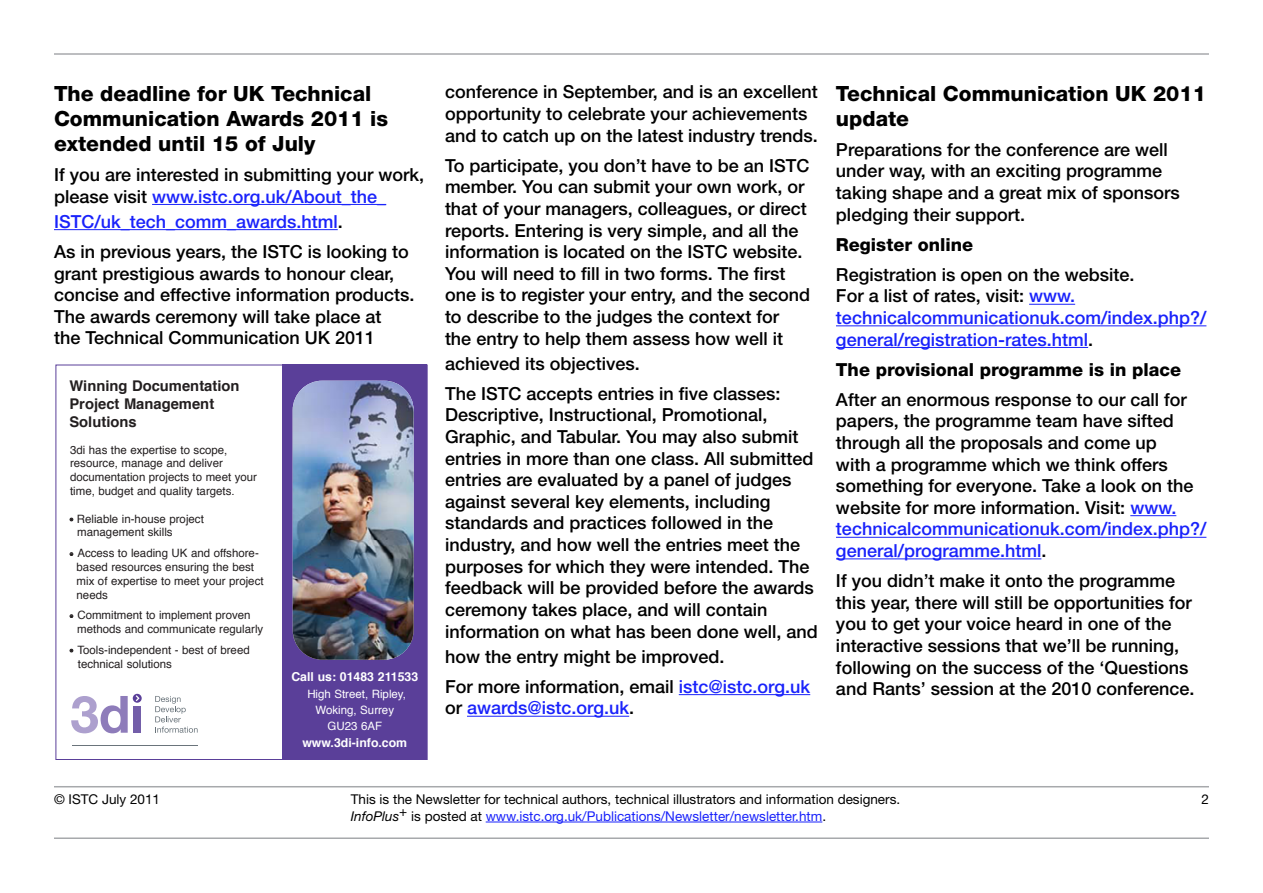
<style>
.page{position:relative;width:1263px;height:893px;background:#fff}
.page>*{position:absolute;margin:0;border:0;box-sizing:border-box;transform-origin:0 0}
.t1{font:800 21px/25.2px "Helvetica Neue";color:#000}
.t2{font:500 18px/21.6px "Helvetica Neue";color:#000}
.t3{font:500 18px/21.6px "Helvetica Neue";color:#1922fb}
.t4{font:800 18px "Helvetica Neue";color:#000}
.t5{font:700 14.7px/17.7px "Helvetica";color:#231f20}
.t6{font:13.5px/16.2px "Helvetica Neue";color:#000}
.t7{font:700 12.3px "Helvetica";color:#fff}
.t8{font:11.55px/13.8px "Helvetica";color:#231f20}
.t9{font:11.55px/16.4px "Helvetica";color:#fff;text-align:center}
.s1{color:#1922fb}
.s2{color:#000}
.s3{font-style:italic}
</style>
<div class="page">
<hr style="left:54px;top:53px;width:1155px;height:2px;background:#a7a9ac">
<hr style="left:54px;top:837px;width:1155px;height:2px;background:#a7a9ac">
<hr style="left:54px;top:786px;width:1155px;height:1px;background:#a7a9ac">
<hr style="left:486px;top:822px;width:336px;height:1px;background:#1922fb">
<div style="left:283px;top:364px;width:144px;height:395px;background:#5a3f99"></div>
<img style="left:293px;top:381px;width:121px;height:279px">
<svg style="left:155px;top:696px;width:43px;height:37px"></svg>
<svg style="left:71px;top:694px;width:71px;height:39px"></svg>
<hr style="left:72px;top:746px;width:126px;height:1px;background:#6a747b">
<hr style="left:152px;top:204px;width:234px;height:1px;background:#1922fb">
<hr style="left:54px;top:229px;width:284px;height:1px;background:#1922fb">
<hr style="left:679px;top:694px;width:131px;height:1px;background:#1922fb">
<hr style="left:467px;top:716px;width:162px;height:1px;background:#1922fb">
<hr style="left:1029px;top:304px;width:46px;height:1px;background:#1922fb">
<hr style="left:836px;top:325px;width:370px;height:1px;background:#1922fb">
<hr style="left:836px;top:347px;width:252px;height:1px;background:#1922fb">
<hr style="left:1130px;top:515px;width:46px;height:1px;background:#1922fb">
<hr style="left:836px;top:537px;width:370px;height:1px;background:#1922fb">
<hr style="left:836px;top:558px;width:205px;height:1px;background:#1922fb">
<svg style="left:70px;top:552px;width:3px;height:4px"></svg>
<p class="t1" style="left:54px;top:80px;width:336px">The deadline for UK Technical<br>Communication Awards 2011 is extended until 15 of July</p>
<p class="t2" style="left:54px;top:164px;width:372px">If you are interested in submitting your work, please visit <span class="s1">www.istc.org.uk/About_the_</span></p>
<p class="t2" style="left:54px;top:206px;width:356px;line-height:30.2px"><span class="s1">ISTC/uk_tech_comm_awards.html</span>.<br>As in previous years, the ISTC is looking to</p>
<p class="t2" style="left:54px;top:262px;width:362px">grant prestigious awards to honour clear, concise and effective information products.<br>The awards ceremony will take place at<br>the Technical Communication UK 2011</p>
<p class="t5" style="left:69px;top:377px;width:172px">Winning Documentation<br>Project Management<br>Solutions</p>
<p class="t8" style="left:70px;top:443px;width:189px">3di has the expertise to scope, resource, manage and deliver documentation projects to meet your time, budget and quality targets.</p>
<p class="t8" style="left:77px;top:512px;width:129px">Reliable in-house project management skills</p>
<p class="t8" style="left:77px;top:547px;width:189px">Access to leading UK and offshore&shy;based resources ensuring the best mix of expertise to meet your project needs</p>
<p class="t8" style="left:77px;top:609px;width:188px">Commitment to implement proven methods and communicate regularly</p>
<p class="t8" style="left:77px;top:643px;width:174px">Tools-independent - best of breed technical solutions</p>
<p class="t7" style="left:291px;top:667px;width:128px">Call us: 01483 211533</p>
<p class="t9" style="left:307px;top:686px;width:100px">High Street, Ripley,<br>Woking, Surrey<br>GU23 6AF</p>
<p class="t7" style="left:302px;top:733px;width:106px">www.3di-info.com</p>
<p class="t2" style="left:445px;top:81px;width:374px">conference in September, and is an excellent opportunity to celebrate your achievements and to catch up on the latest industry trends.</p>
<p class="t2" style="left:445px;top:154px;width:367px">To participate, you don’t have to be an ISTC member. You can submit your own work, or that of your managers, colleagues, or direct reports. Entering is very simple, and all the information is located on the ISTC website.<br>You will need to fill in two forms. The first one is to register your entry, and the second to describe to the judges the context for<br>the entry to help them assess how well it</p>
<p class="t2" style="left:445px;top:348px;width:337px;line-height:30.2px">achieved its objectives.<br>The ISTC accepts entries in five classes:</p>
<p class="t2" style="left:445px;top:404px;width:374px">Descriptive, Instructional, Promotional, Graphic, and Tabular. You may also submit entries in more than one class. All submitted entries are evaluated by a panel of judges against several key elements, including standards and practices followed in the industry, and how well the entries meet the purposes for which they were intended. The feedback will be provided before the awards ceremony takes place, and will contain information on what has been done well, and</p>
<p class="t2" style="left:445px;top:641px;width:367px;line-height:30.2px">how the entry might be improved.<br>For more information, email <span class="s1">istc@istc.org.uk</span></p>
<p class="t3" style="left:445px;top:697px;width:191px"><span class="s2">or</span> awards@istc.org.uk<span class="s2">.</span></p>
<p class="t1" style="left:836px;top:80px;width:371px">Technical Communication UK 2011 update</p>
<p class="t2" style="left:836px;top:138px;width:345px">Preparations for the conference are well under way, with an exciting programme taking shape and a great mix of sponsors pledging their support.</p>
<p class="t4" style="left:836px;top:234px;width:138px">Register online</p>
<p class="t3" style="left:836px;top:263px;width:372px"><span class="s2">Registration is open on the website.<br>For a list of rates, visit:</span> www. technicalcommunicationuk.com/index.php?/ general/registration-rates.html<span class="s2">.</span></p>
<p class="t4" style="left:836px;top:359px;width:347px">The provisional programme is in place</p>
<p class="t2" style="left:836px;top:388px;width:372px">After an enormous response to our call for papers, the programme team have sifted through all the proposals and come up<br>with a programme which we think offers something for everyone. Take a look on the website for more information. Visit: <span class="s1">www. technicalcommunicationuk.com/index.php?/ general/programme.html</span>.</p>
<p class="t2" style="left:836px;top:570px;width:360px">If you didn’t make it onto the programme this year, there will still be opportunities for you to get your voice heard in one of the interactive sessions that we’ll be running, following on the success of the ‘Questions and Rants’ session at the 2010 conference.</p>
<p class="t6" style="left:54px;top:791px;width:108px">© ISTC July 2011</p>
<p class="t6" style="left:1201px;top:791px;width:9px">2</p>
<p class="t6" style="left:351px;top:791px;width:551px">This is the Newsletter for technical authors, technical illustrators and information designers.<br><span class="s3">InfoPlus</span>+ is posted at <span class="s1">www.istc.org.uk/Publications/Newsletter/newsletter.htm</span>.</p>
</div>
